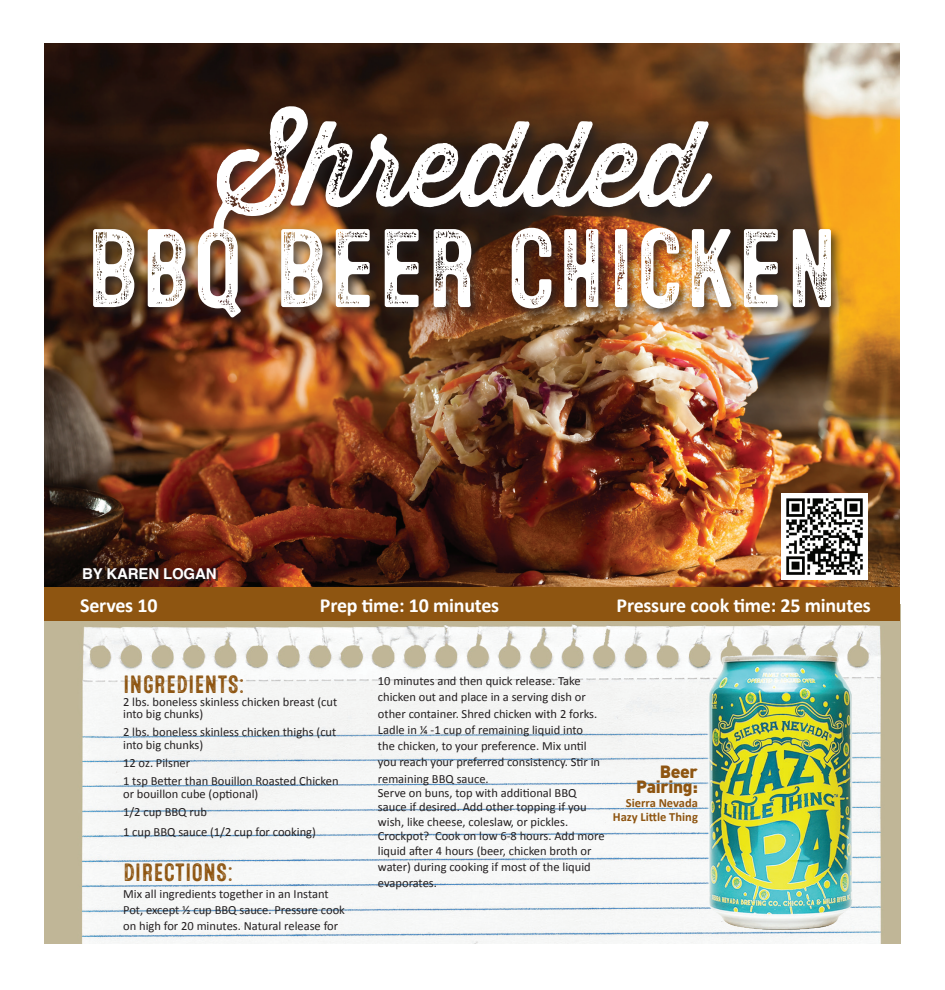
<style>
.page{position:relative;width:945px;height:990px;background:#fff}
.page>*{position:absolute;margin:0;border:0;box-sizing:border-box;transform-origin:0 0}
.t1{font:116.88px "Thirsty Rough Reg Two";color:#fff}
.t2{font:111.38px "Microbrew Soft Four";color:#fff}
.t3{font:25px "Microbrew Soft Four";color:#8e5511}
.t4{font:700 20px "Calibri";letter-spacing:-.01em;color:#fff}
.t5{font:900 17.5px/15px "DIN";letter-spacing:-.02em;color:#8e5511;text-align:right}
.t6{font:700 15px "Helvetica";letter-spacing:-.01em;color:#fff}
.t7{font:12.5px/16.2px "Calibri";color:#231f20}
.t8{font:700 12.5px/14.4px "Calibri";color:#8e5511;text-align:right}
</style>
<div class="page">
<img style="left:45px;top:43px;width:855px;height:900px">
<div style="left:44px;top:588px;width:855px;height:33px;background:#8e5511"></div>
<div style="left:85px;top:570px;width:133px;height:11px;background:#231f20;opacity:.75"></div>
<div style="left:88px;top:103px;width:756px;height:229px;background:#231f20;opacity:.8"></div>
<img style="left:635px;top:648px;width:266px;height:288px">
<img style="left:781px;top:493px;width:87px;height:87px">
<h1 class="t1" style="left:219px;top:78px;width:487px">Shredded</h1>
<h2 class="t2" style="left:85px;top:205px;width:756px">BBQ BEER CHICKEN</h2>
<p class="t6" style="left:82px;top:561px;width:136px">BY KAREN LOGAN</p>
<h3 class="t4" style="left:80px;top:592px;width:79px">Serves 10</h3>
<h3 class="t4" style="left:320px;top:592px;width:181px">Prep time: 10 minutes</h3>
<h3 class="t4" style="left:617px;top:592px;width:256px">Pressure cook time: 25 minutes</h3>
<h3 class="t3" style="left:123px;top:670px;width:123px">INGREDIENTS:</h3>
<p class="t7" style="left:123px;top:695px;width:216px;line-height:12.5px">2 lbs. boneless skinless chicken breast (cut into big chunks)</p>
<p class="t7" style="left:123px;top:726px;width:215px;line-height:12.5px">2 lbs. boneless skinless chicken thighs (cut into big chunks)</p>
<p class="t7" style="left:123px;top:754px;width:217px;line-height:18.1px">12 oz. Pilsner<br>1 tsp Better than Bouillon Roasted Chicken</p>
<p class="t7" style="left:123px;top:785px;width:137px;line-height:18.1px">or bouillon cube (optional)<br>1/2 cup BBQ rub</p>
<p class="t7" style="left:123px;top:824px;width:194px">1 cup BBQ sauce (1/2 cup for cooking)</p>
<h3 class="t3" style="left:123px;top:859px;width:111px">DIRECTIONS:</h3>
<p class="t7" style="left:123px;top:885px;width:223px">Mix all ingredients together in an Instant<br>Pot, except ½ cup BBQ sauce. Pressure cook on high for 20 minutes. Natural release for</p>
<p class="t7" style="left:378px;top:673px;width:224px">10 minutes and then quick release. Take chicken out and place in a serving dish or other container. Shred chicken with 2 forks.<br>Ladle in ¼ -1 cup of remaining liquid into the chicken, to your preference. Mix until you reach your preferred consistency. Stir in remaining BBQ sauce.</p>
<p class="t7" style="left:378px;top:786px;width:228px;line-height:14.4px">Serve on buns, top with additional BBQ sauce if desired. Add other topping if you wish, like cheese, coleslaw, or pickles.<br>Crockpot? Cook on low 6-8 hours. Add more liquid after 4 hours (beer, chicken broth or</p>
<p class="t7" style="left:378px;top:859px;width:214px">water) during cooking if most of the liquid evaporates.</p>
<h3 class="t5" style="left:636px;top:763px;width:63px">Beer<br>Pairing:</h3>
<p class="t8" style="left:613px;top:796px;width:87px">Sierra Nevada<br>Hazy Little Thing</p>
</div>
